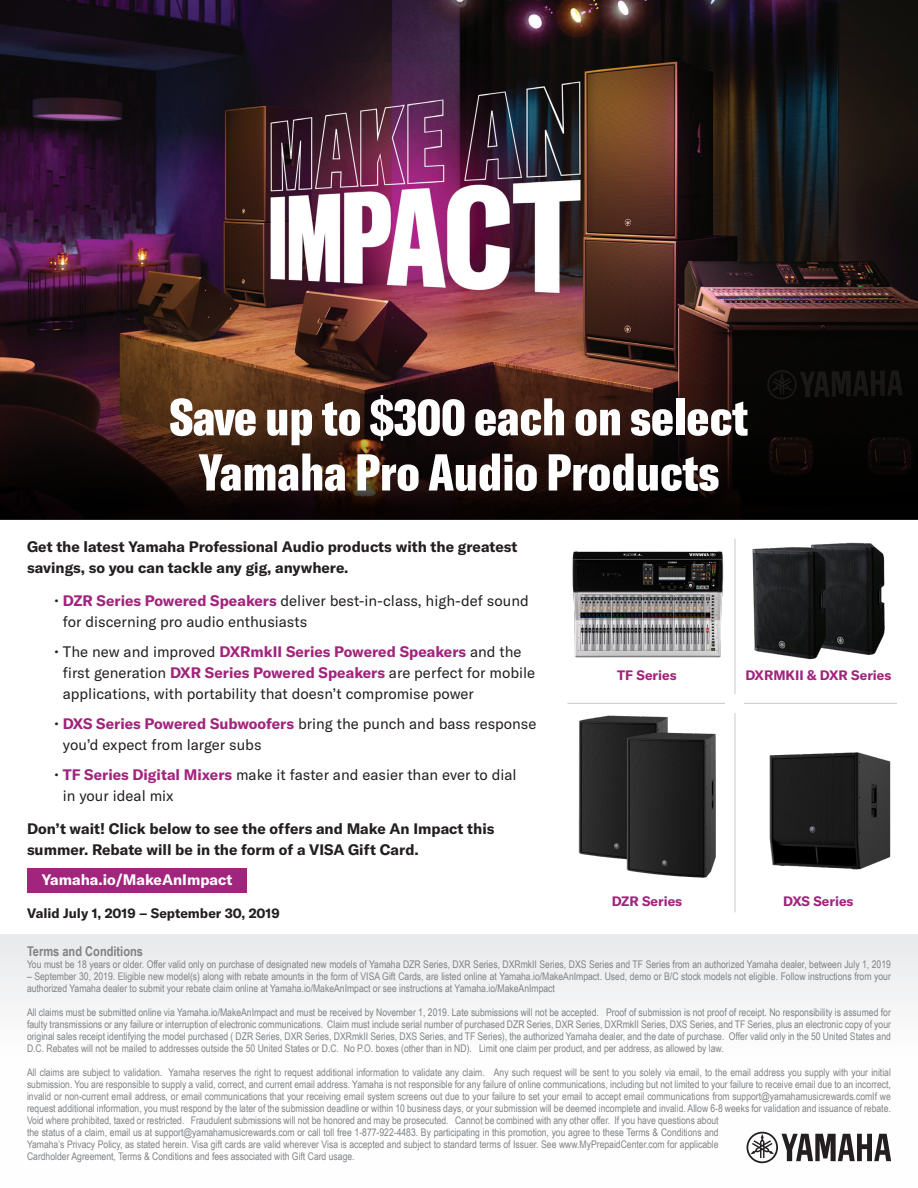
<style>
.page{position:relative;width:918px;height:1188px;background:#fff}
.page>*{position:absolute;margin:0;border:0;box-sizing:border-box;transform-origin:0 0}
.t1{font:900 extra-condensed 51px/55.2px "GT America";color:#fff;text-align:center}
.t2{font:15px/21px "GT America";color:#231f20}
.t3{font:700 15px/21px "GT America";color:#231f20}
.t4{font:700 15px "GT America";color:#fff}
.t5{font:700 13.5px "GT America";color:#a1247d}
.t6{font:700 13.5px "GT America";color:#231f20}
.t7{font:700 13.5px "Arial Narrow";color:#808285}
.t8{font:10.5px/12px "Arial Narrow";color:#808285}
.s1{font-weight:700;color:#a1247d}
</style>
<div class="page">
<div style="left:0;top:934px;width:918px;height:254px;background:linear-gradient(to bottom,#eeeef0,#fff)"></div>
<img style="left:0;top:0;width:918px;height:383px">
<svg style="left:0;top:383px;width:918px;height:137px;background:#1e0f0a"></svg>
<img style="left:572px;top:538px;width:313px;height:149px">
<svg style="left:747px;top:1132px;width:144px;height:31px"></svg>
<img style="left:578px;top:713px;width:313px;height:166px">
<hr style="left:568px;top:703px;width:329px;height:1px;background:#c7c8ca">
<hr style="left:735px;top:539px;width:1px;height:373px;background:#c7c8ca">
<div style="left:726px;top:694px;width:18px;height:19px;background:#fff"></div>
<div style="left:27px;top:868px;width:220px;height:25px;background:#a1247d"></div>
<p class="t1" style="left:170px;top:389px;width:580px">Save up to $300 each on select<br>Yamaha Pro Audio Products</p>
<p class="t3" style="left:27px;top:536px;width:492px">Get the latest Yamaha Professional Audio products with the greatest savings, so you can tackle any gig, anywhere.</p>
<p class="t2" style="left:63px;top:591px;width:467px;text-indent:-9px">• <span class="s1">DZR Series Powered Speakers</span> deliver best-in-class, high-def sound for discerning pro audio enthusiasts</p>
<p class="t2" style="left:63px;top:642px;width:474px;text-indent:-9px">• The new and improved <span class="s1">DXRmkII Series Powered Speakers</span> and the first generation <span class="s1">DXR Series Powered Speakers</span> are perfect for mobile applications, with portability that doesn’t compromise power</p>
<p class="t2" style="left:63px;top:714px;width:475px;text-indent:-9px">• <span class="s1">DXS Series Powered Subwoofers</span> bring the punch and bass response you’d expect from larger subs</p>
<p class="t2" style="left:63px;top:765px;width:455px;text-indent:-9px">• <span class="s1">TF Series Digital Mixers</span> make it faster and easier than ever to dial in your ideal mix</p>
<p class="t3" style="left:27px;top:818px;width:469px">Don’t wait! Click below to see the offers and Make An Impact this summer. Rebate will be in the form of a VISA Gift Card.</p>
<p class="t4" style="left:42px;top:871px;width:192px">Yamaha.io/MakeAnImpact</p>
<p class="t6" style="left:27px;top:905px;width:254px">Valid July 1, 2019 – September 30, 2019</p>
<p class="t7" style="left:27px;top:941px;width:118px">Terms and Conditions</p>
<p class="t8" style="left:27px;top:958px;width:866px">You must be 18 years or older. Offer valid only on purchase of designated new models of Yamaha DZR Series, DXR Series, DXRmkII Series, DXS Series and TF Series from an authorized Yamaha dealer, between July 1, 2019</p>
<p class="t8" style="left:27px;top:970px;width:865px">– September 30, 2019. Eligible new model(s) along with rebate amounts in the form of VISA Gift Cards, are listed online at Yamaha.io/MakeAnImpact. Used, demo or B/C stock models not eligible. Follow instructions from your authorized Yamaha dealer to submit your rebate claim online at Yamaha.io/MakeAnImpact or see instructions at Yamaha.io/MakeAnImpact</p>
<p class="t8" style="left:27px;top:1006px;width:865px;text-align:justify">All claims must be submitted online via Yamaha.io/MakeAnImpact and must be received by November 1, 2019. Late submissions will not be accepted. Proof of submission is not proof of receipt. No responsibility is assumed for faulty transmissions or any failure or interruption of electronic communications. Claim must include serial number of purchased DZR Series, DXR Series, DXRmkII Series, DXS Series, and TF Series, plus an electronic copy of your original sales receipt identifying the model purchased ( DZR Series, DXR Series, DXRmkII Series, DXS Series, and TF Series), the authorized Yamaha dealer, and the date of purchase. Offer valid only in the 50 United States and D.C. Rebates will not be mailed to addresses outside the 50 United States or D.C. No P.O. boxes (other than in ND). Limit one claim per product, and per address, as allowed by law.</p>
<p class="t8" style="left:27px;top:1066px;width:865px">All claims are subject to validation. Yamaha reserves the right to request additional information to validate any claim. Any such request will be sent to you solely via email, to the email address you supply with your initial submission. You are responsible to supply a valid, correct, and current email address. Yamaha is not responsible for any failure of online communications, including but not limited to your failure to receive email due to an incorrect, invalid or non-current email address, or email communications that your receiving email system screens out due to your failure to set your email to accept email communications from support@yamahamusicrewards.comIf we request additional information, you must respond by the later of the submission deadline or within 10 business days, or your submission will be deemed incomplete and invalid. Allow 6-8 weeks for validation and issuance of rebate.<br>Void where prohibited, taxed or restricted. Fraudulent submissions will not be honored and may be prosecuted. Cannot be combined with any other offer. If you have questions about<br>the status of a claim, email us at support@yamahamusicrewards.com or call toll free 1-877-922-4483. By participating in this promotion, you agree to these Terms &amp; Conditions and<br>Yamaha’s Privacy Policy, as stated herein. Visa gift cards are valid wherever Visa is accepted and subject to standard terms of Issuer. See www.MyPrepaidCenter.com for applicable<br>Cardholder Agreement, Terms &amp; Conditions and fees associated with Gift Card usage.</p>
<p class="t5" style="left:617px;top:667px;width:61px">TF Series</p>
<p class="t5" style="left:745px;top:667px;width:147px">DXRMKII &amp; DXR Series</p>
<p class="t5" style="left:612px;top:893px;width:72px">DZR Series</p>
<p class="t5" style="left:783px;top:893px;width:72px">DXS Series</p>
</div>
